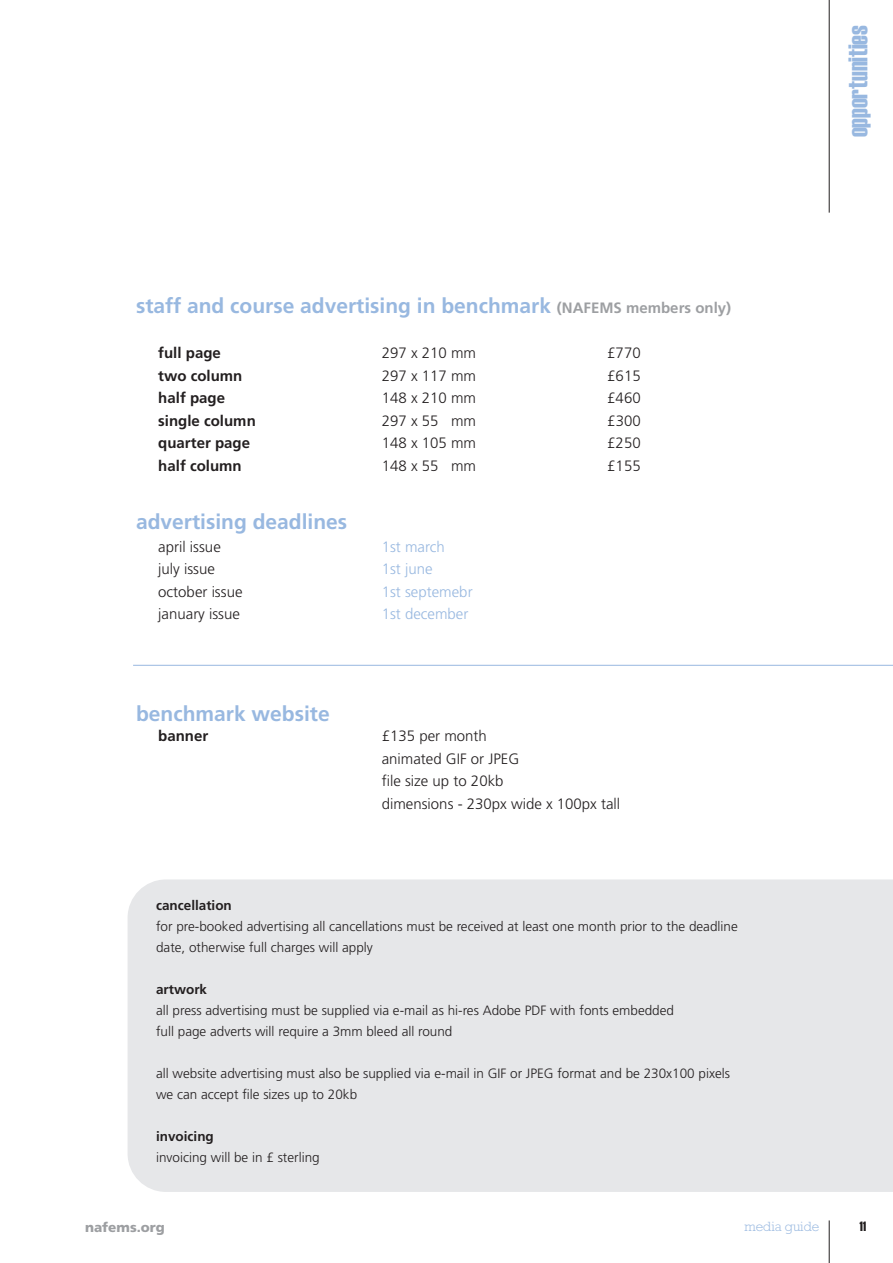
<style>
.page{position:relative;width:893px;height:1263px;background:#fff}
.page>*{position:absolute;margin:0;border:0;box-sizing:border-box;transform-origin:0 0}
.t1{font:27px "Haettenschweiler";color:#98b8e0}
.t2{font:700 21px "Frutiger";color:#98b8e0}
.t3{font:300 15px/22.5px "Frutiger";color:#231f20}
.t4{font:700 15px "Frutiger";color:#231f20}
.t5{font:300 15px "Frutiger";color:#98b8e0}
.t6{font:300 13.5px/21px "Frutiger";color:#231f20}
.t7{font:700 13.5px "Frutiger";color:#231f20}
.t8{font:900 13.5px "Frutiger";color:#9d9fa2}
.t9{font:300 13.5px "Rockwell";color:#98b8e0}
.t10{font:13.5px "Haettenschweiler";color:#231f20}
.s1{font-size:15px;color:#9d9fa2}
</style>
<div class="page">
<div style="left:128px;top:879px;width:765px;height:313px;background:#e6e7e9"></div>
<hr style="left:829px;top:0;width:1px;height:213px;background:#231f20">
<hr style="left:829px;top:1220px;width:1px;height:43px;background:#231f20">
<hr style="left:133px;top:665px;width:760px;height:1px;background:#98b8e0">
<h2 class="t2" style="left:136px;top:298px;width:597px">staff and course advertising in benchmark <span class="s1">(NAFEMS members only)</span></h2>
<p class="t4" style="left:158px;top:347px;width:64px">full page</p>
<p class="t3" style="left:382px;top:343px;width:96px">297 x 210 mm</p>
<p class="t3" style="left:607px;top:343px;width:35px">£770</p>
<p class="t4" style="left:158px;top:370px;width:86px">two column</p>
<p class="t3" style="left:382px;top:366px;width:96px">297 x 117 mm</p>
<p class="t3" style="left:607px;top:366px;width:35px">£615</p>
<p class="t4" style="left:158px;top:392px;width:68px">half page</p>
<p class="t3" style="left:382px;top:388px;width:96px">148 x 210 mm</p>
<p class="t3" style="left:607px;top:388px;width:35px">£460</p>
<p class="t4" style="left:158px;top:415px;width:99px">single column</p>
<p class="t3" style="left:382px;top:411px;width:96px">297 x 55 mm</p>
<p class="t3" style="left:607px;top:411px;width:35px">£300</p>
<p class="t4" style="left:158px;top:437px;width:93px">quarter page</p>
<p class="t3" style="left:382px;top:433px;width:96px">148 x 105 mm</p>
<p class="t3" style="left:607px;top:433px;width:35px">£250</p>
<p class="t4" style="left:158px;top:460px;width:85px">half column</p>
<p class="t3" style="left:382px;top:456px;width:96px">148 x 55 mm</p>
<p class="t3" style="left:607px;top:456px;width:35px">£155</p>
<h2 class="t2" style="left:136px;top:514px;width:213px">advertising deadlines</h2>
<p class="t3" style="left:158px;top:537px;width:64px">april issue</p>
<p class="t5" style="left:382px;top:541px;width:65px">1st march</p>
<p class="t3" style="left:158px;top:559px;width:58px">july issue</p>
<p class="t5" style="left:382px;top:563px;width:52px">1st june</p>
<p class="t3" style="left:158px;top:582px;width:86px">october issue</p>
<p class="t5" style="left:382px;top:586px;width:92px">1st septemebr</p>
<p class="t3" style="left:158px;top:604px;width:83px">january issue</p>
<p class="t5" style="left:382px;top:608px;width:88px">1st december</p>
<h2 class="t2" style="left:136px;top:705px;width:195px">benchmark website</h2>
<p class="t4" style="left:158px;top:730px;width:52px">banner</p>
<p class="t3" style="left:382px;top:726px;width:240px">£135 per month<br>animated GIF or JPEG<br>file size up to 20kb<br>dimensions - 230px wide x 100px tall</p>
<p class="t7" style="left:156px;top:900px;width:77px">cancellation</p>
<p class="t6" style="left:156px;top:917px;width:583px">for pre-booked advertising all cancellations must be received at least one month prior to the deadline date, otherwise full charges will apply</p>
<p class="t7" style="left:156px;top:984px;width:53px">artwork</p>
<p class="t6" style="left:156px;top:1001px;width:519px">all press advertising must be supplied via e-mail as hi-res Adobe PDF with fonts embedded full page adverts will require a 3mm bleed all round</p>
<p class="t6" style="left:156px;top:1064px;width:575px">all website advertising must also be supplied via e-mail in GIF or JPEG format and be 230x100 pixels we can accept file sizes up to 20kb</p>
<p class="t7" style="left:156px;top:1131px;width:59px">invoicing</p>
<p class="t6" style="left:156px;top:1148px;width:165px">invoicing will be in £ sterling</p>
<h1 class="t1" style="left:849px;top:137px;width:113px;rotate:-90deg">opportunities</h1>
<p class="t8" style="left:85px;top:1222px;width:81px">nafems.org</p>
<p class="t9" style="left:744px;top:1222px;width:76px">media guide</p>
<p class="t10" style="left:859px;top:1222px;width:8px">11</p>
</div>
